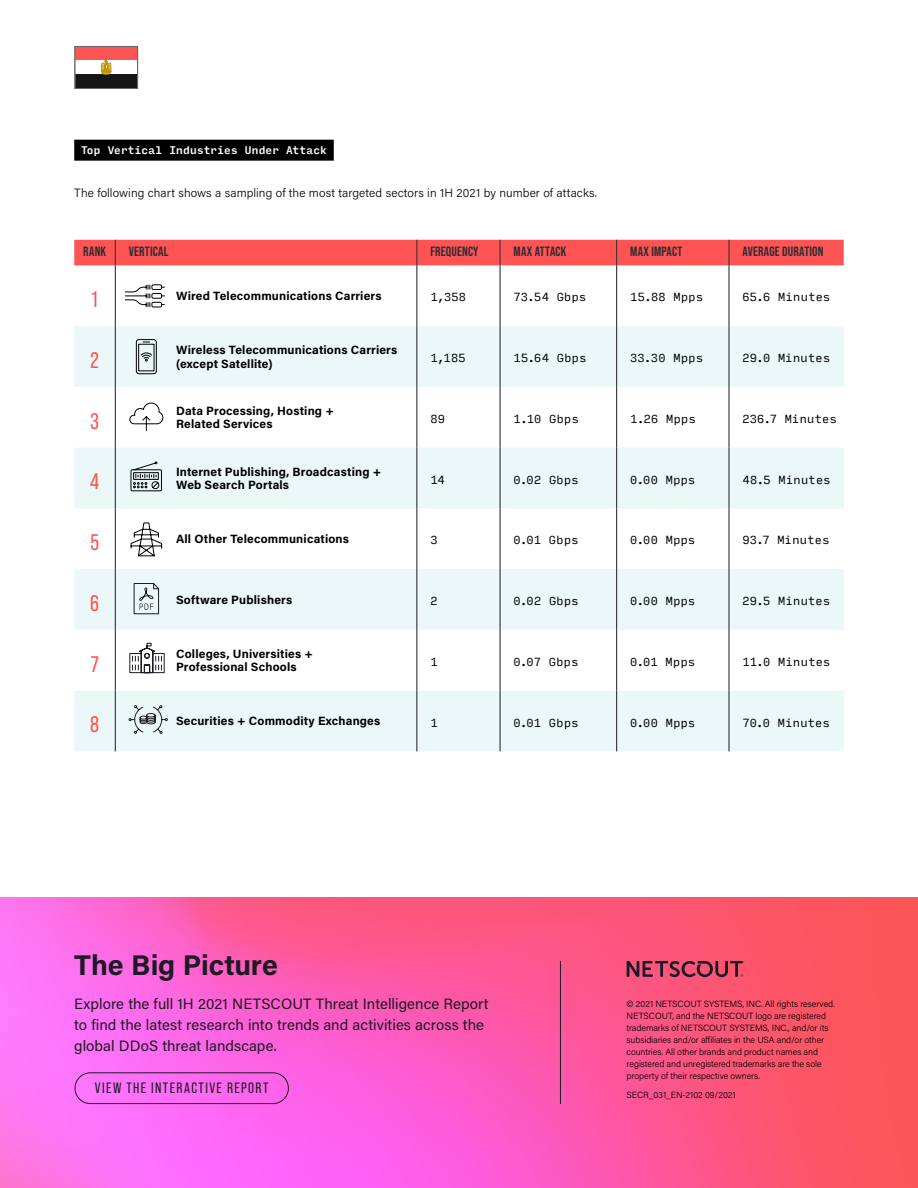
<style>
.page{position:relative;width:918px;height:1188px;background:#fff}
.page>*{position:absolute;margin:0;border:0;box-sizing:border-box;transform-origin:0 0}
.t1{font:700 28.5px "Acumin Pro";letter-spacing:-.005em;color:#1d1926}
.t2{font:22.5px "Bebas Neue Pro";color:#ff5454}
.t3{font:15px/21px "Acumin Pro";color:#1d1926}
.t4{font:15px "Bebas Neue Pro";letter-spacing:.095em;color:#1d1926}
.t5{font:700 13.5px "Bebas Neue Pro";letter-spacing:.015em;color:#2b2e33}
.t6{font:700 12px/13.5px "Acumin Pro";letter-spacing:.015em;color:#000}
.t7{font:300 12px "Acumin Pro";letter-spacing:.01em;color:#000}
.t8{font:11.25px "Input Mono";letter-spacing:.03em;color:#000}
.t9{font:500 10.5px "Input Mono";letter-spacing:.02em;color:#fff}
.t10{font:300 9px/12px "Acumin Pro";letter-spacing:-.01em;color:#000}
</style>
<div class="page">
<img style="left:0;top:897px;width:918px;height:291px">
<div style="left:75px;top:1072px;width:214px;height:32px;border:1px solid #1d1926;border-radius:15px"></div>
<svg style="left:627px;top:961px;width:116px;height:16px;background:#a33d56"></svg>
<hr style="left:560px;top:961px;width:1px;height:143px;background:#1d1926">
<div style="left:74px;top:140px;width:260px;height:21px;background:#000"></div>
<svg style="left:74px;top:326px;width:41px;height:425px"></svg>
<svg style="left:116px;top:326px;width:728px;height:425px;fill:#ecf7f8"></svg>
<hr style="left:115px;top:265px;width:1px;height:61px;background:#1d1926">
<hr style="left:417px;top:265px;width:1px;height:61px;background:#1d1926">
<hr style="left:500px;top:265px;width:1px;height:61px;background:#1d1926">
<hr style="left:616px;top:265px;width:1px;height:61px;background:#1d1926">
<hr style="left:729px;top:265px;width:1px;height:61px;background:#1d1926">
<hr style="left:115px;top:326px;width:1px;height:61px;background:#1d1926">
<hr style="left:417px;top:326px;width:1px;height:61px;background:#1d1926">
<hr style="left:500px;top:326px;width:1px;height:61px;background:#1d1926">
<hr style="left:616px;top:326px;width:1px;height:61px;background:#1d1926">
<hr style="left:729px;top:326px;width:1px;height:61px;background:#1d1926">
<hr style="left:115px;top:387px;width:1px;height:61px;background:#1d1926">
<hr style="left:417px;top:387px;width:1px;height:61px;background:#1d1926">
<hr style="left:500px;top:387px;width:1px;height:61px;background:#1d1926">
<hr style="left:616px;top:387px;width:1px;height:61px;background:#1d1926">
<hr style="left:729px;top:387px;width:1px;height:61px;background:#1d1926">
<hr style="left:115px;top:448px;width:1px;height:60px;background:#1d1926">
<hr style="left:417px;top:448px;width:1px;height:60px;background:#1d1926">
<hr style="left:500px;top:448px;width:1px;height:60px;background:#1d1926">
<hr style="left:616px;top:448px;width:1px;height:60px;background:#1d1926">
<hr style="left:729px;top:448px;width:1px;height:60px;background:#1d1926">
<hr style="left:115px;top:508px;width:1px;height:61px;background:#1d1926">
<hr style="left:417px;top:508px;width:1px;height:61px;background:#1d1926">
<hr style="left:500px;top:508px;width:1px;height:61px;background:#1d1926">
<hr style="left:616px;top:508px;width:1px;height:61px;background:#1d1926">
<hr style="left:729px;top:508px;width:1px;height:61px;background:#1d1926">
<hr style="left:115px;top:569px;width:1px;height:61px;background:#1d1926">
<hr style="left:417px;top:569px;width:1px;height:61px;background:#1d1926">
<hr style="left:500px;top:569px;width:1px;height:61px;background:#1d1926">
<hr style="left:616px;top:569px;width:1px;height:61px;background:#1d1926">
<hr style="left:729px;top:569px;width:1px;height:61px;background:#1d1926">
<hr style="left:115px;top:630px;width:1px;height:61px;background:#1d1926">
<hr style="left:417px;top:630px;width:1px;height:61px;background:#1d1926">
<hr style="left:500px;top:630px;width:1px;height:61px;background:#1d1926">
<hr style="left:616px;top:630px;width:1px;height:61px;background:#1d1926">
<hr style="left:729px;top:630px;width:1px;height:61px;background:#1d1926">
<hr style="left:115px;top:691px;width:1px;height:60px;background:#1d1926">
<hr style="left:417px;top:691px;width:1px;height:60px;background:#1d1926">
<hr style="left:500px;top:691px;width:1px;height:60px;background:#1d1926">
<hr style="left:616px;top:691px;width:1px;height:60px;background:#1d1926">
<hr style="left:729px;top:691px;width:1px;height:60px;background:#1d1926">
<div style="left:74px;top:240px;width:770px;height:25px;background:#ff5454"></div>
<svg style="left:136px;top:339px;width:21px;height:36px"></svg>
<svg style="left:125px;top:284px;width:40px;height:24px"></svg>
<svg style="left:129px;top:402px;width:35px;height:29px"></svg>
<svg style="left:130px;top:522px;width:32px;height:35px"></svg>
<svg style="left:130px;top:461px;width:32px;height:31px"></svg>
<svg style="left:133px;top:583px;width:27px;height:32px"></svg>
<div style="left:75px;top:67px;width:63px;height:21px;background:#161616"></div>
<div style="left:75px;top:46px;width:63px;height:21px;background:#fc5554"></div>
<div style="left:75px;top:60px;width:63px;height:14px;background:#fff"></div>
<svg style="left:101px;top:60px;width:11px;height:14px"></svg>
<div style="left:75px;top:46px;width:63px;height:43px;border:1px solid #666766"></div>
<svg style="left:129px;top:643px;width:36px;height:30px"></svg>
<svg style="left:128px;top:705px;width:40px;height:29px"></svg>
<p class="t9" style="left:81px;top:141px;width:247px">Top Vertical Industries Under Attack</p>
<h3 class="t7" style="left:74px;top:185px;width:524px">The following chart shows a sampling of the most targeted sectors in 1H 2021 by number of attacks.</h3>
<h3 class="t5" style="left:83px;top:244px;width:24px">RANK</h3>
<h3 class="t5" style="left:129px;top:244px;width:41px">VERTICAL</h3>
<h3 class="t5" style="left:430px;top:244px;width:50px">FREQUENCY</h3>
<h3 class="t5" style="left:514px;top:244px;width:54px">MAX ATTACK</h3>
<h3 class="t5" style="left:630px;top:244px;width:54px">MAX IMPACT</h3>
<h3 class="t5" style="left:743px;top:244px;width:83px">AVERAGE DURATION</h3>
<h2 class="t2" style="left:92px;top:287px;width:8px">1</h2>
<h3 class="t6" style="left:176px;top:289px;width:207px">Wired Telecommunications Carriers</h3>
<p class="t8" style="left:430px;top:287px;width:37px">1,358</p>
<p class="t8" style="left:514px;top:287px;width:74px">73.54 Gbps</p>
<p class="t8" style="left:630px;top:287px;width:75px">15.88 Mpps</p>
<p class="t8" style="left:742px;top:287px;width:89px">65.6 Minutes</p>
<h2 class="t2" style="left:91px;top:347px;width:10px">2</h2>
<h3 class="t6" style="left:176px;top:343px;width:223px">Wireless Telecommunications Carriers (except Satellite)</h3>
<p class="t8" style="left:430px;top:348px;width:37px">1,185</p>
<p class="t8" style="left:514px;top:348px;width:74px">15.64 Gbps</p>
<p class="t8" style="left:630px;top:348px;width:74px">33.30 Mpps</p>
<p class="t8" style="left:742px;top:348px;width:89px">29.0 Minutes</p>
<h2 class="t2" style="left:90px;top:408px;width:10px">3</h2>
<h3 class="t6" style="left:176px;top:403px;width:159px">Data Processing, Hosting +<br>Related Services</h3>
<p class="t8" style="left:430px;top:409px;width:16px">89</p>
<p class="t8" style="left:514px;top:409px;width:67px">1.10 Gbps</p>
<p class="t8" style="left:630px;top:409px;width:67px">1.26 Mpps</p>
<p class="t8" style="left:742px;top:409px;width:96px">236.7 Minutes</p>
<h2 class="t2" style="left:90px;top:469px;width:10px">4</h2>
<h3 class="t6" style="left:176px;top:464px;width:207px">Internet Publishing, Broadcasting +<br>Web Search Portals</h3>
<p class="t8" style="left:430px;top:469px;width:16px">14</p>
<p class="t8" style="left:514px;top:469px;width:67px">0.02 Gbps</p>
<p class="t8" style="left:630px;top:469px;width:67px">0.00 Mpps</p>
<p class="t8" style="left:742px;top:469px;width:90px">48.5 Minutes</p>
<h2 class="t2" style="left:90px;top:530px;width:10px">5</h2>
<h3 class="t6" style="left:176px;top:532px;width:175px">All Other Telecommunications</h3>
<p class="t8" style="left:430px;top:530px;width:9px">3</p>
<p class="t8" style="left:514px;top:530px;width:67px">0.01 Gbps</p>
<p class="t8" style="left:630px;top:530px;width:67px">0.00 Mpps</p>
<p class="t8" style="left:742px;top:530px;width:89px">93.7 Minutes</p>
<h2 class="t2" style="left:90px;top:590px;width:10px">6</h2>
<h3 class="t6" style="left:176px;top:592px;width:118px">Software Publishers</h3>
<p class="t8" style="left:430px;top:591px;width:9px">2</p>
<p class="t8" style="left:514px;top:591px;width:67px">0.02 Gbps</p>
<p class="t8" style="left:630px;top:591px;width:67px">0.00 Mpps</p>
<p class="t8" style="left:742px;top:591px;width:89px">29.5 Minutes</p>
<h2 class="t2" style="left:91px;top:651px;width:10px">7</h2>
<h3 class="t6" style="left:176px;top:646px;width:138px">Colleges, Universities +<br>Professional Schools</h3>
<p class="t8" style="left:430px;top:652px;width:9px">1</p>
<p class="t8" style="left:514px;top:652px;width:67px">0.07 Gbps</p>
<p class="t8" style="left:630px;top:652px;width:67px">0.01 Mpps</p>
<p class="t8" style="left:742px;top:652px;width:89px">11.0 Minutes</p>
<h2 class="t2" style="left:90px;top:712px;width:10px">8</h2>
<h3 class="t6" style="left:176px;top:714px;width:206px">Securities + Commodity Exchanges</h3>
<p class="t8" style="left:430px;top:712px;width:9px">1</p>
<p class="t8" style="left:514px;top:712px;width:67px">0.01 Gbps</p>
<p class="t8" style="left:630px;top:712px;width:67px">0.00 Mpps</p>
<p class="t8" style="left:742px;top:712px;width:89px">70.0 Minutes</p>
<h1 class="t1" style="left:74px;top:945px;width:205px">The Big Picture</h1>
<h3 class="t3" style="left:74px;top:993px;width:416px">Explore the full 1H 2021 NETSCOUT Threat Intelligence Report to find the latest research into trends and activities across the global DDoS threat landscape.</h3>
<h3 class="t4" style="left:95px;top:1079px;width:175px">VIEW THE INTERACTIVE REPORT</h3>
<p class="t10" style="left:627px;top:998px;width:210px">© 2021 NETSCOUT SYSTEMS, INC. All rights reserved.<br>NETSCOUT, and the NETSCOUT logo are registered trademarks of NETSCOUT SYSTEMS, INC., and/or its subsidiaries and/or affiliates in the USA and/or other countries. All other brands and product names and registered and unregistered trademarks are the sole property of their respective owners.</p>
<p class="t10" style="left:627px;top:1088px;width:111px">SECR_031_EN-2102 09/2021</p>
</div>
